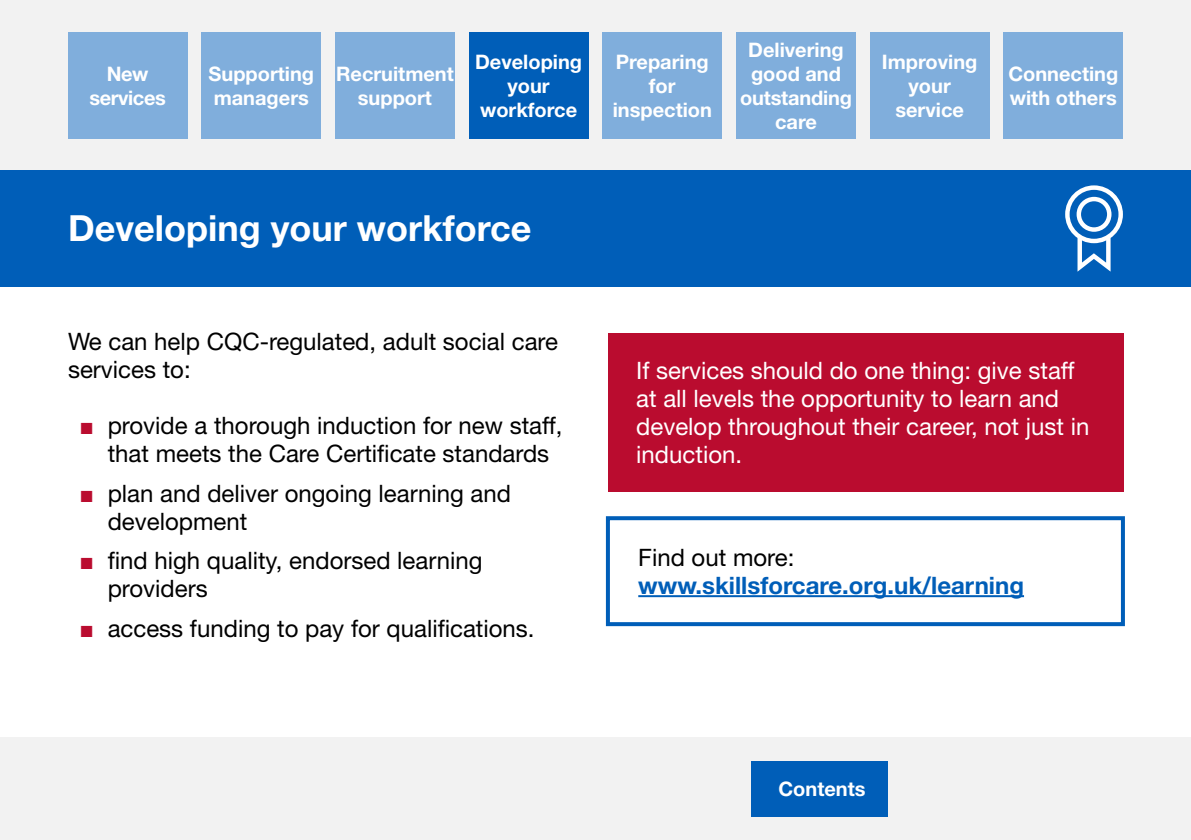
<style>
.page{position:relative;width:1191px;height:840px;background:#fff}
.page>*{position:absolute;margin:0;border:0;box-sizing:border-box;transform-origin:0 0}
.t1{font:700 36px "Helvetica Neue LT Std";color:#fff}
.t2{font:24px/28px "Helvetica Neue LT Std";color:#000}
.t3{font:24px/28px "Helvetica Neue LT Std";color:#fff}
.t4{font:700 24px "Helvetica Neue LT Std";color:#005eb8}
.t5{font:700 20px/24px "Helvetica Neue LT Std";color:#fff;text-align:center}
.t6{font:700 20px/24px "Helvetica Neue LT Std";letter-spacing:-.02em;color:#fff;text-align:center}
.s1{font-family:"Arial";color:#ba0c2f}
</style>
<div class="page">
<div style="left:0;top:737px;width:1191px;height:102px;background:#f2f2f2"></div>
<div style="left:0;top:0;width:1191px;height:170px;background:#f2f2f2"></div>
<div style="left:751px;top:760px;width:136px;height:56px;background:#005eb8"></div>
<div style="left:68px;top:32px;width:119px;height:107px;background:#80aedc"></div>
<div style="left:202px;top:32px;width:119px;height:107px;background:#80aedc"></div>
<div style="left:335px;top:32px;width:119px;height:107px;background:#80aedc"></div>
<div style="left:469px;top:32px;width:119px;height:107px;background:#005eb8"></div>
<div style="left:603px;top:32px;width:119px;height:107px;background:#80aedc"></div>
<div style="left:736px;top:32px;width:119px;height:107px;background:#80aedc"></div>
<div style="left:870px;top:32px;width:119px;height:107px;background:#80aedc"></div>
<div style="left:1003px;top:32px;width:120px;height:107px;background:#80aedc"></div>
<hr style="left:638px;top:595px;width:386px;height:2px;background:#005eb8">
<div style="left:606px;top:516px;width:519px;height:109px;border:4px solid #005eb8"></div>
<div style="left:608px;top:333px;width:515px;height:158px;background:#ba0c2f"></div>
<div style="left:0;top:170px;width:1191px;height:116px;background:#005eb8"></div>
<svg style="left:1065px;top:185px;width:58px;height:86px"></svg>
<p class="t6" style="left:89px;top:61px;width:78px">New services</p>
<p class="t5" style="left:208px;top:61px;width:107px;text-align:left">Supporting managers</p>
<p class="t5" style="left:336px;top:61px;width:119px">Recruitment support</p>
<p class="t5" style="left:475px;top:49px;width:109px">Developing your workforce</p>
<p class="t5" style="left:612px;top:49px;width:101px">Preparing for inspection</p>
<p class="t5" style="left:740px;top:37px;width:113px">Delivering good and outstanding care</p>
<p class="t5" style="left:882px;top:49px;width:97px">Improving your service</p>
<p class="t5" style="left:1008px;top:61px;width:111px;text-align:left">Connecting with others</p>
<h1 class="t1" style="left:68px;top:206px;width:465px">Developing your workforce</h1>
<p class="t2" style="left:68px;top:327px;width:491px">We can help CQC-regulated, adult social care services to:</p>
<p class="t2" style="left:108px;top:411px;width:456px;text-indent:-28px"><span class="s1">■</span> provide a thorough induction for new staff, that meets the Care Certificate standards</p>
<p class="t2" style="left:108px;top:478px;width:405px;text-indent:-28px"><span class="s1">■</span> plan and deliver ongoing learning and development</p>
<p class="t2" style="left:108px;top:546px;width:376px;text-indent:-28px"><span class="s1">■</span> find high quality, endorsed learning providers</p>
<p class="t2" style="left:79px;top:613px;width:457px"><span class="s1">■</span> access funding to pay for qualifications.</p>
<p class="t3" style="left:636px;top:355px;width:455px">If services should do one thing: give staff at all levels the opportunity to learn and develop throughout their career, not just in induction.</p>
<p class="t2" style="left:638px;top:542px;width:158px">Find out more:</p>
<p class="t4" style="left:638px;top:570px;width:387px">www.skillsforcare.org.uk/learning</p>
<p class="t5" style="left:778px;top:776px;width:89px">Contents</p>
</div>
